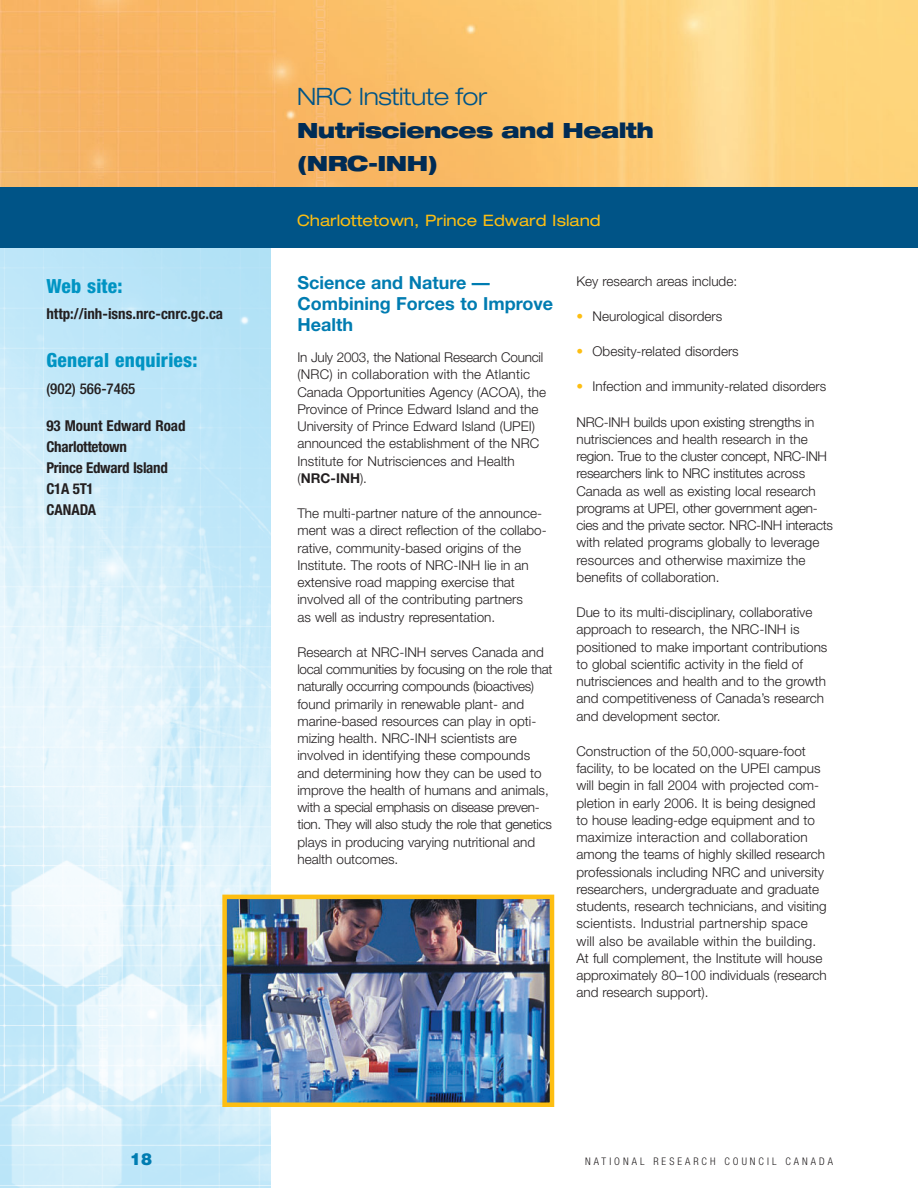
<style>
.page{position:relative;width:918px;height:1188px;background:#fff}
.page>*{position:absolute;margin:0;border:0;box-sizing:border-box;transform-origin:0 0}
.t1{font:300 expanded 24px "Helvetica Neue";letter-spacing:-.02em;color:#005487}
.t2{font:900 expanded 21px/33px "Helvetica Neue";letter-spacing:-.03em;color:#002c55}
.t3{font:800 condensed 19.5px "Helvetica Neue";letter-spacing:.01em;color:#0094c3}
.t4{font:700 18px/21px "Helvetica Neue";color:#007cb1}
.t5{font:900 16.5px "Helvetica";color:#007cb1}
.t6{font:expanded 15.75px "Helvetica Neue";color:#fdbe12}
.t7{font:700 condensed 15px/21px "Helvetica Neue";letter-spacing:-.01em;color:#231f20}
.t8{font:500 condensed 15px "Helvetica Neue";color:#231f20}
.t9{font:300 13.5px/17.2px "Helvetica Neue";color:#231f20}
.t10{font:300 condensed 10.5px "Helvetica Neue";letter-spacing:.29em;color:#231f20}
.s1{font-weight:700}
.s2{color:#fdbe12}
</style>
<div class="page">
<img style="left:0;top:0;width:918px;height:187px">
<img style="left:0;top:248px;width:270px;height:940px">
<div style="left:0;top:187px;width:918px;height:61px;background:#005487"></div>
<img style="left:227px;top:900px;width:322px;height:202px">
<div style="left:222px;top:895px;width:332px;height:212px;border:4px solid #fdbe12"></div>
<h3 class="t3" style="left:46px;top:279px;width:78px">Web site:</h3>
<p class="t7" style="left:46px;top:305px;width:178px">http://inh-isns.nrc-cnrc.gc.ca</p>
<h3 class="t3" style="left:46px;top:353px;width:153px">General enquiries:</h3>
<p class="t8" style="left:46px;top:383px;width:90px">(902) 566-7465</p>
<p class="t7" style="left:46px;top:416px;width:141px">93 Mount Edward Road<br>Charlottetown<br>Prince Edward Island<br>C1A 5T1<br>CANADA</p>
<h1 class="t1" style="left:297px;top:88px;width:192px">NRC Institute for</h1>
<h2 class="t2" style="left:297px;top:116px;width:358px">Nutrisciences and Health (NRC-INH)</h2>
<p class="t6" style="left:297px;top:214px;width:305px">Charlottetown, Prince Edward Island</p>
<h3 class="t4" style="left:297px;top:274px;width:257px">Science and Nature —<br>Combining Forces to Improve<br>Health</h3>
<p class="t9" style="left:297px;top:350px;width:250px">In July 2003, the National Research Council (NRC) in collaboration with the Atlantic Canada Opportunities Agency (ACOA), the Province of Prince Edward Island and the University of Prince Edward Island (UPEI) announced the establishment of the NRC Institute for Nutrisciences and Health (<span class="s1">NRC-INH</span>).</p>
<p class="t9" style="left:297px;top:506px;width:251px">The multi-partner nature of the announce&shy;ment was a direct reflection of the collabo&shy;rative, community-based origins of the Institute. The roots of NRC-INH lie in an extensive road mapping exercise that involved all of the contributing partners<br>as well as industry representation.</p>
<p class="t9" style="left:297px;top:645px;width:257px">Research at NRC-INH serves Canada and local communities by focusing on the role that naturally occurring compounds (bioactives) found primarily in renewable plant- and marine-based resources can play in opti&shy;mizing health. NRC-INH scientists are involved in identifying these compounds and determining how they can be used to improve the health of humans and animals, with a special emphasis on disease preven&shy;tion. They will also study the role that genetics plays in producing varying nutritional and health outcomes.</p>
<p class="t9" style="left:576px;top:274px;width:162px">Key research areas include:</p>
<p class="t9" style="left:576px;top:309px;width:147px"><span class="s2">•</span> Neurological disorders</p>
<p class="t9" style="left:576px;top:344px;width:164px"><span class="s2">•</span> Obesity-related disorders</p>
<p class="t9" style="left:576px;top:379px;width:251px"><span class="s2">•</span> Infection and immunity-related disorders</p>
<p class="t9" style="left:576px;top:415px;width:258px">NRC-INH builds upon existing strengths in nutrisciences and health research in the region. True to the cluster concept, NRC-INH researchers link to NRC institutes across Canada as well as existing local research programs at UPEI, other government agen&shy;cies and the private sector. NRC-INH interacts with related programs globally to leverage resources and otherwise maximize the benefits of collaboration.</p>
<p class="t9" style="left:576px;top:605px;width:252px">Due to its multi-disciplinary, collaborative approach to research, the NRC-INH is positioned to make important contributions to global scientific activity in the field of nutrisciences and health and to the growth and competitiveness of Canada’s research and development sector.</p>
<p class="t9" style="left:576px;top:744px;width:252px">Construction of the 50,000-square-foot facility, to be located on the UPEI campus will begin in fall 2004 with projected com&shy;pletion in early 2006. It is being designed to house leading-edge equipment and to maximize interaction and collaboration among the teams of highly skilled research professionals including NRC and university researchers, undergraduate and graduate students, research technicians, and visiting scientists. Industrial partnership space will also be available within the building.<br>At full complement, the Institute will house approximately 80–100 individuals (research and research support).</p>
<p class="t5" style="left:130px;top:1153px;width:24px">18</p>
<p class="t10" style="left:585px;top:1157px;width:249px">NATIONAL RESEARCH COUNCIL CANADA</p>
</div>
